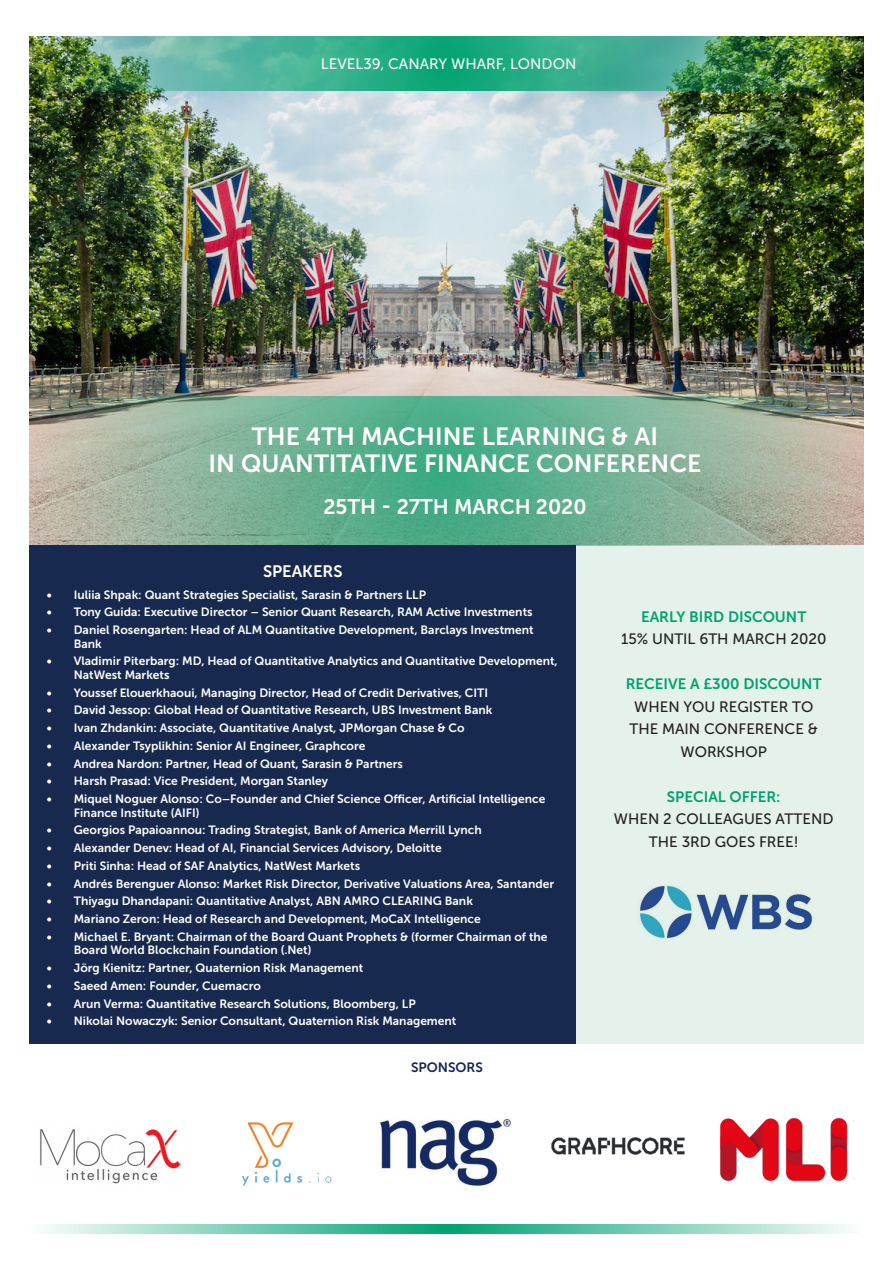
<style>
.page{position:relative;width:893px;height:1263px;background:#fff}
.page>*{position:absolute;margin:0;border:0;box-sizing:border-box;transform-origin:0 0}
.t1{font:24.75px "Museo Sans 700";color:#fff}
.t2{font:21px "Museo Sans 700";color:#fff}
.t3{font:16.5px "Museo Sans 700";color:#fff}
.t4{font:15px/22.5px "Museo Sans 500";color:#231f20;text-align:center}
.t5{font:15px "Museo Sans 700";color:#00a370}
.t6{font:15px "Museo Sans 500";color:#fff}
.t7{font:13.5px "Museo Sans 700";color:#17294e}
.t8{font:12px/13.5px "Museo Sans 700";color:#fff}
</style>
<div class="page">
<img style="left:30px;top:90px;width:833px;height:306px">
<div style="left:576px;top:546px;width:287px;height:498px;background:#e4f2eb"></div>
<img style="left:638px;top:885px;width:174px;height:54px">
<svg style="left:30px;top:396px;width:833px;height:150px;background:#80af95"></svg>
<img style="left:30px;top:36px;width:833px;height:54px">
<svg style="left:45px;top:1224px;width:804px;height:9px;background:#7aceb3"></svg>
<div style="left:30px;top:546px;width:546px;height:498px;background:#17294e"></div>
<img style="left:720px;top:1118px;width:128px;height:63px">
<img style="left:379px;top:1118px;width:132px;height:68px">
<img style="left:40px;top:1129px;width:141px;height:55px">
<img style="left:551px;top:1137px;width:134px;height:18px">
<img style="left:241px;top:1122px;width:91px;height:64px">
<p class="t6" style="left:321px;top:55px;width:257px">LEVEL39, CANARY WHARF, LONDON</p>
<p class="t1" style="left:252px;top:423px;width:408px">THE 4TH MACHINE LEARNING &amp; AI</p>
<p class="t1" style="left:209px;top:450px;width:494px">IN QUANTITATIVE FINANCE CONFERENCE</p>
<p class="t2" style="left:323px;top:495px;width:265px">25TH - 27TH MARCH 2020</p>
<p class="t3" style="left:263px;top:562px;width:81px">SPEAKERS</p>
<p class="t8" style="left:47px;top:588px;width:381px">• Iuliia Shpak: Quant Strategies Specialist, Sarasin &amp; Partners LLP</p>
<p class="t8" style="left:47px;top:605px;width:487px">• Tony Guida: Executive Director – Senior Quant Research, RAM Active Investments</p>
<p class="t8" style="left:74px;top:623px;width:461px;text-indent:-27px">• Daniel Rosengarten: Head of ALM Quantitative Development, Barclays Investment<br>Bank</p>
<p class="t8" style="left:74px;top:654px;width:485px;text-indent:-27px">• Vladimir Piterbarg: MD, Head of Quantitative Analytics and Quantitative Development,<br>NatWest Markets</p>
<p class="t8" style="left:47px;top:686px;width:443px">• Youssef Elouerkhaoui, Managing Director, Head of Credit Derivatives, CITI</p>
<p class="t8" style="left:47px;top:703px;width:447px">• David Jessop: Global Head of Quantitative Research, UBS Investment Bank</p>
<p class="t8" style="left:47px;top:721px;width:419px">• Ivan Zhdankin: Associate, Quantitative Analyst, JPMorgan Chase &amp; Co</p>
<p class="t8" style="left:47px;top:739px;width:320px">• Alexander Tsyplikhin: Senior AI Engineer, Graphcore</p>
<p class="t8" style="left:47px;top:757px;width:358px">• Andrea Nardon: Partner, Head of Quant, Sarasin &amp; Partners</p>
<p class="t8" style="left:47px;top:774px;width:283px">• Harsh Prasad: Vice President, Morgan Stanley</p>
<p class="t8" style="left:74px;top:792px;width:473px;text-indent:-27px">• Miquel Noguer Alonso: Co–Founder and Chief Science Officer, Artificial Intelligence<br>Finance Institute (AIFI)</p>
<p class="t8" style="left:47px;top:823px;width:436px">• Georgios Papaioannou: Trading Strategist, Bank of America Merrill Lynch</p>
<p class="t8" style="left:47px;top:841px;width:396px">• Alexander Denev: Head of AI, Financial Services Advisory, Deloitte</p>
<p class="t8" style="left:47px;top:859px;width:315px">• Priti Sinha: Head of SAF Analytics, NatWest Markets</p>
<p class="t8" style="left:47px;top:877px;width:509px">• Andrés Berenguer Alonso: Market Risk Director, Derivative Valuations Area, Santander</p>
<p class="t8" style="left:47px;top:894px;width:428px">• Thiyagu Dhandapani: Quantitative Analyst, ABN AMRO CLEARING Bank</p>
<p class="t8" style="left:47px;top:912px;width:435px">• Mariano Zeron: Head of Research and Development, MoCaX Intelligence</p>
<p class="t8" style="left:74px;top:930px;width:475px;text-indent:-27px">• Michael E. Bryant: Chairman of the Board Quant Prophets &amp; (former Chairman of the<br>Board World Blockchain Foundation (.Net)</p>
<p class="t8" style="left:47px;top:961px;width:318px">• Jörg Kienitz: Partner, Quaternion Risk Management</p>
<p class="t8" style="left:47px;top:979px;width:216px">• Saeed Amen: Founder, Cuemacro</p>
<p class="t8" style="left:47px;top:997px;width:370px">• Arun Verma: Quantitative Research Solutions, Bloomberg, LP</p>
<p class="t8" style="left:47px;top:1014px;width:411px">• Nikolai Nowaczyk: Senior Consultant, Quaternion Risk Management</p>
<p class="t7" style="left:411px;top:1060px;width:73px">SPONSORS</p>
<p class="t5" style="left:641px;top:608px;width:167px">EARLY BIRD DISCOUNT</p>
<p class="t4" style="left:621px;top:628px;width:207px">15% UNTIL 6TH MARCH 2020</p>
<p class="t5" style="left:626px;top:675px;width:197px">RECEIVE A £300 DISCOUNT</p>
<p class="t4" style="left:629px;top:695px;width:190px">WHEN YOU REGISTER TO<br>THE MAIN CONFERENCE &amp;<br>WORKSHOP</p>
<p class="t5" style="left:667px;top:788px;width:115px">SPECIAL OFFER:</p>
<p class="t4" style="left:614px;top:808px;width:221px">WHEN 2 COLLEAGUES ATTEND<br>THE 3RD GOES FREE!</p>
</div>
